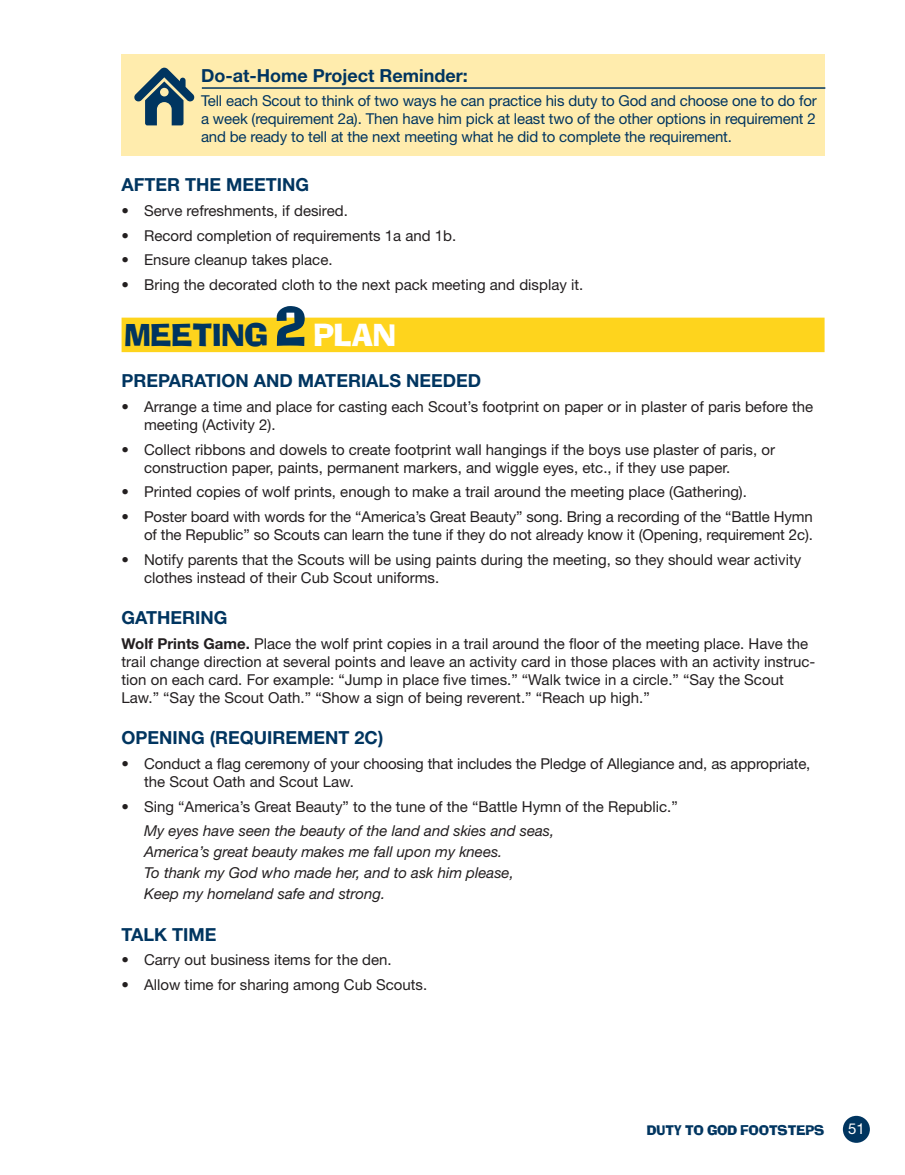
<style>
.page{position:relative;width:905px;height:1175px;background:#fff}
.page>*{position:absolute;margin:0;border:0;box-sizing:border-box;transform-origin:0 0}
.t1{font:34.5px "Ad Lib ICG";color:#003560}
.t2{font:700 18px "Helvetica Neue";color:#003560}
.t3{font:15px/18px "Helvetica Neue";color:#231f20}
.t4{font:15px/18px "Helvetica Neue";letter-spacing:-.01em;color:#003560;text-align:justify}
.t5{font:italic 15px/21px "Helvetica Neue";color:#231f20}
.t6{font:15px "Ad Lib ICG";color:#003560}
.t7{font:15px "Helvetica Neue";color:#fff}
.s1{font-size:60px}
.s2{color:#fff}
.s3{font-weight:700}
</style>
<div class="page">
<div style="left:842px;top:1115px;width:27px;height:27px;background:#003560;border-radius:50%"></div>
<div style="left:122px;top:317px;width:702px;height:35px;background:#fed41d"></div>
<div style="left:122px;top:54px;width:702px;height:102px;background:#ffecad"></div>
<hr style="left:202px;top:87px;width:623px;height:2px;background:#003560">
<svg style="left:134px;top:68px;width:61px;height:57px"></svg>
<p class="t2" style="left:201px;top:64px;width:268px">Do-at-Home Project Reminder:</p>
<p class="t4" style="left:201px;top:92px;width:617px">Tell each Scout to think of two ways he can practice his duty to God and choose one to do for a week (requirement 2a). Then have him pick at least two of the other options in requirement 2 and be ready to tell at the next meeting what he did to complete the requirement.</p>
<p class="t2" style="left:122px;top:174px;width:189px">AFTER THE MEETING</p>
<p class="t3" style="left:122px;top:201px;width:228px">• Serve refreshments, if desired.</p>
<p class="t3" style="left:122px;top:226px;width:336px">• Record completion of requirements 1a and 1b.</p>
<p class="t3" style="left:122px;top:251px;width:212px">• Ensure cleanup takes place.</p>
<p class="t3" style="left:122px;top:276px;width:463px">• Bring the decorated cloth to the next pack meeting and display it.</p>
<h1 class="t1" style="left:124px;top:314px;width:272px">MEETING <span class="s1">2</span> <span class="s2">PLAN</span></h1>
<p class="t2" style="left:122px;top:369px;width:361px">PREPARATION AND MATERIALS NEEDED</p>
<p class="t3" style="left:144px;top:397px;width:670px;text-indent:-22px">• Arrange a time and place for casting each Scout’s footprint on paper or in plaster of paris before the meeting (Activity 2).</p>
<p class="t3" style="left:144px;top:440px;width:632px;text-indent:-22px">• Collect ribbons and dowels to create footprint wall hangings if the boys use plaster of paris, or construction paper, paints, permanent markers, and wiggle eyes, etc., if they use paper.</p>
<p class="t3" style="left:122px;top:483px;width:627px">• Printed copies of wolf prints, enough to make a trail around the meeting place (Gathering).</p>
<p class="t3" style="left:122px;top:507px;width:692px;text-align:right">• Poster board with words for the “America’s Great Beauty” song. Bring a recording of the “Battle Hymn of the Republic” so Scouts can learn the tune if they do not already know it (Opening, requirement 2c).</p>
<p class="t3" style="left:144px;top:550px;width:658px;text-indent:-22px">• Notify parents that the Scouts will be using paints during the meeting, so they should wear activity clothes instead of their Cub Scout uniforms.</p>
<p class="t2" style="left:122px;top:606px;width:107px">GATHERING</p>
<p class="t3" style="left:122px;top:634px;width:695px"><span class="s3">Wolf Prints Game.</span> Place the wolf print copies in a trail around the floor of the meeting place. Have the trail change direction at several points and leave an activity card in those places with an activity instruc&shy;tion on each card. For example: “Jump in place five times.” “Walk twice in a circle.” “Say the Scout Law.” “Say the Scout Oath.” “Show a sign of being reverent.” “Reach up high.”</p>
<p class="t2" style="left:122px;top:726px;width:263px">OPENING (REQUIREMENT 2C)</p>
<p class="t3" style="left:144px;top:754px;width:667px;text-indent:-22px">• Conduct a flag ceremony of your choosing that includes the Pledge of Allegiance and, as appropriate, the Scout Oath and Scout Law.</p>
<p class="t3" style="left:122px;top:797px;width:557px">• Sing “America’s Great Beauty” to the tune of the “Battle Hymn of the Republic.”</p>
<p class="t5" style="left:144px;top:820px;width:412px">My eyes have seen the beauty of the land and skies and seas, America’s great beauty makes me fall upon my knees.<br>To thank my God who made her, and to ask him please,<br>Keep my homeland safe and strong.</p>
<p class="t2" style="left:122px;top:923px;width:96px">TALK TIME</p>
<p class="t3" style="left:122px;top:951px;width:272px">• Carry out business items for the den.</p>
<p class="t3" style="left:122px;top:975px;width:307px">• Allow time for sharing among Cub Scouts.</p>
<p class="t6" style="left:646px;top:1120px;width:113px">DUTY TO GOD FOOTSTEPS</p>
<p class="t7" style="left:848px;top:1119px;width:18px">51</p>
</div>
